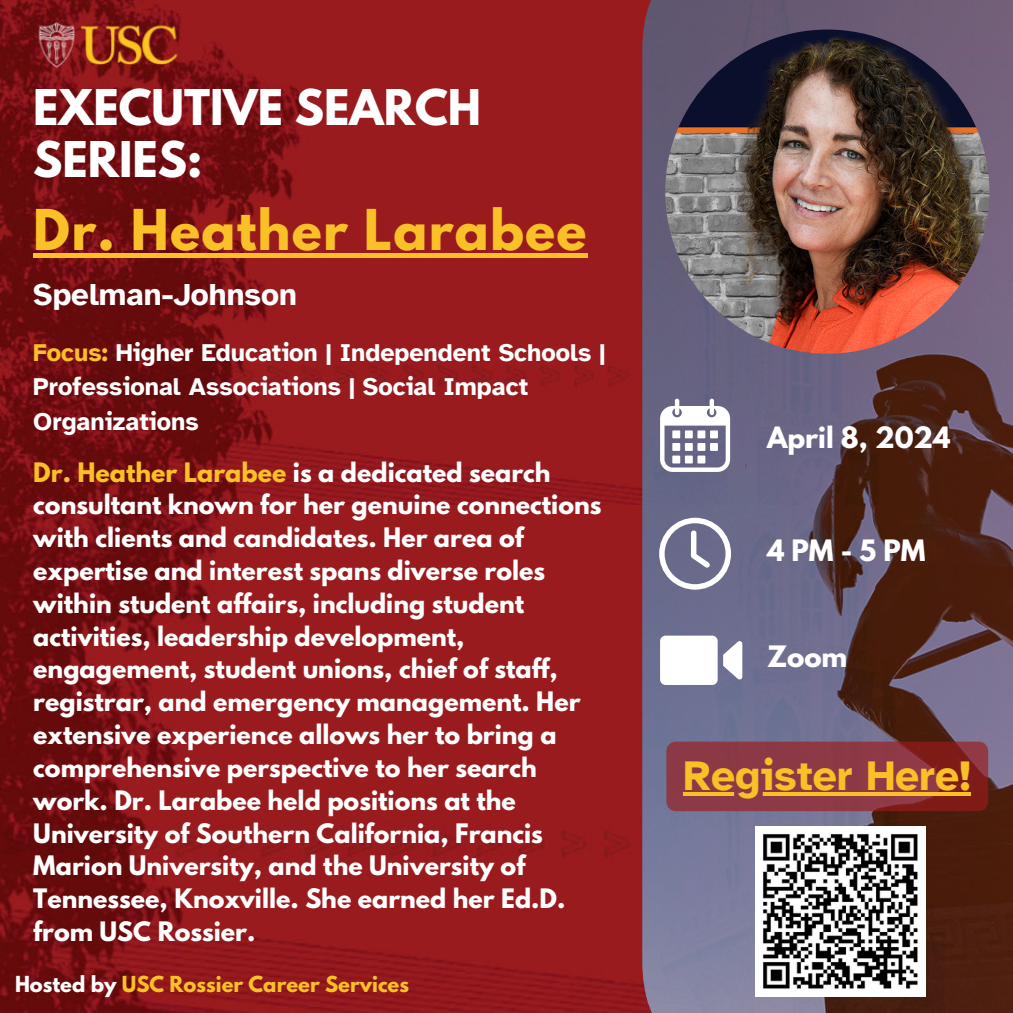
<style>
.page{position:relative;width:1013px;height:1013px;background:#fff}
.page>*{position:absolute;margin:0;border:0;box-sizing:border-box;transform-origin:0 0}
.t1{font:700 49.75px "League Spartan";letter-spacing:.025em;color:#fac028}
.t2{font:700 43.62px/51.5px "League Spartan";color:#fff}
.t3{font:700 42.5px "Atkinson Hyperlegible";color:#fac028}
.t4{font:700 31.25px "Atkinson Hyperlegible";color:#fff}
.t5{font:700 26.12px "League Spartan";color:#fff}
.t6{font:700 26px "League Spartan";color:#fff}
.t7{font:700 25px/34.8px "Atkinson Hyperlegible";color:#fff}
.t8{font:700 23.75px/32.8px "League Spartan";color:#fff}
.t9{font:700 19.5px "League Spartan";color:#fac028}
.s1{color:#fac028}
.s2{color:#fff}
</style>
<div class="page">
<img style="left:0;top:504px;width:642px;height:508px">
<img style="left:0;top:0;width:642px;height:504px">
<img style="left:642px;top:0;width:370px;height:1012px">
<img style="left:665px;top:30px;width:324px;height:324px;border-radius:50%">
<svg style="left:660px;top:398px;width:70px;height:74px"></svg>
<div style="left:672px;top:430px;width:8px;height:8px;background:#fff"></div>
<div style="left:672px;top:443px;width:8px;height:8px;background:#fff"></div>
<div style="left:672px;top:455px;width:8px;height:8px;background:#fff"></div>
<div style="left:685px;top:430px;width:7px;height:8px;background:#fff"></div>
<div style="left:685px;top:443px;width:7px;height:8px;background:#fff"></div>
<div style="left:685px;top:455px;width:7px;height:8px;background:#fff"></div>
<div style="left:697px;top:430px;width:8px;height:8px;background:#fff"></div>
<div style="left:697px;top:443px;width:8px;height:8px;background:#fff"></div>
<div style="left:697px;top:455px;width:8px;height:8px;background:#fff"></div>
<div style="left:710px;top:430px;width:8px;height:8px;background:#fff"></div>
<div style="left:710px;top:443px;width:8px;height:8px;background:#fff"></div>
<svg style="left:659px;top:518px;width:72px;height:71px"></svg>
<svg style="left:660px;top:635px;width:82px;height:50px"></svg>
<img style="left:755px;top:826px;width:170px;height:170px">
<div style="left:33px;top:253px;width:555px;height:5px;background:#fac028"></div>
<svg style="left:666px;top:741px;width:322px;height:70px"></svg>
<hr style="left:683px;top:792px;width:288px;height:4px;background:#fac028">
<h2 class="t2" style="left:33px;top:87px;width:449px">EXECUTIVE SEARCH<br>SERIES:</h2>
<h1 class="t1" style="left:33px;top:206px;width:555px">Dr. Heather Larabee</h1>
<h3 class="t4" style="left:33px;top:276px;width:265px">Spelman-Johnson</h3>
<p class="t7" style="left:33px;top:335px;width:573px"><span class="s1">Focus:</span> Higher Education | Independent Schools |<br>Professional Associations | Social Impact<br>Organizations</p>
<p class="t8" style="left:33px;top:458px;width:569px"><span class="s1">Dr. Heather Larabee</span> is a dedicated search consultant known for her genuine connections with clients and candidates. Her area of expertise and interest spans diverse roles within student affairs, including student activities, leadership development, engagement, student unions, chief of staff, registrar, and emergency management. Her extensive experience allows her to bring a comprehensive perspective to her search work. Dr. Larabee held positions at the University of Southern California, Francis Marion University, and the University of Tennessee, Knoxville. She earned her Ed.D. from USC Rossier.</p>
<p class="t9" style="left:15px;top:974px;width:395px"><span class="s2">Hosted by</span> USC Rossier Career Services</p>
<p class="t6" style="left:767px;top:424px;width:185px">April 8, 2024</p>
<p class="t5" style="left:767px;top:537px;width:160px">4PM-5PM</p>
<p class="t5" style="left:767px;top:644px;width:82px">Zoom</p>
<h3 class="t3" style="left:683px;top:749px;width:289px">Register Here!</h3>
</div>
